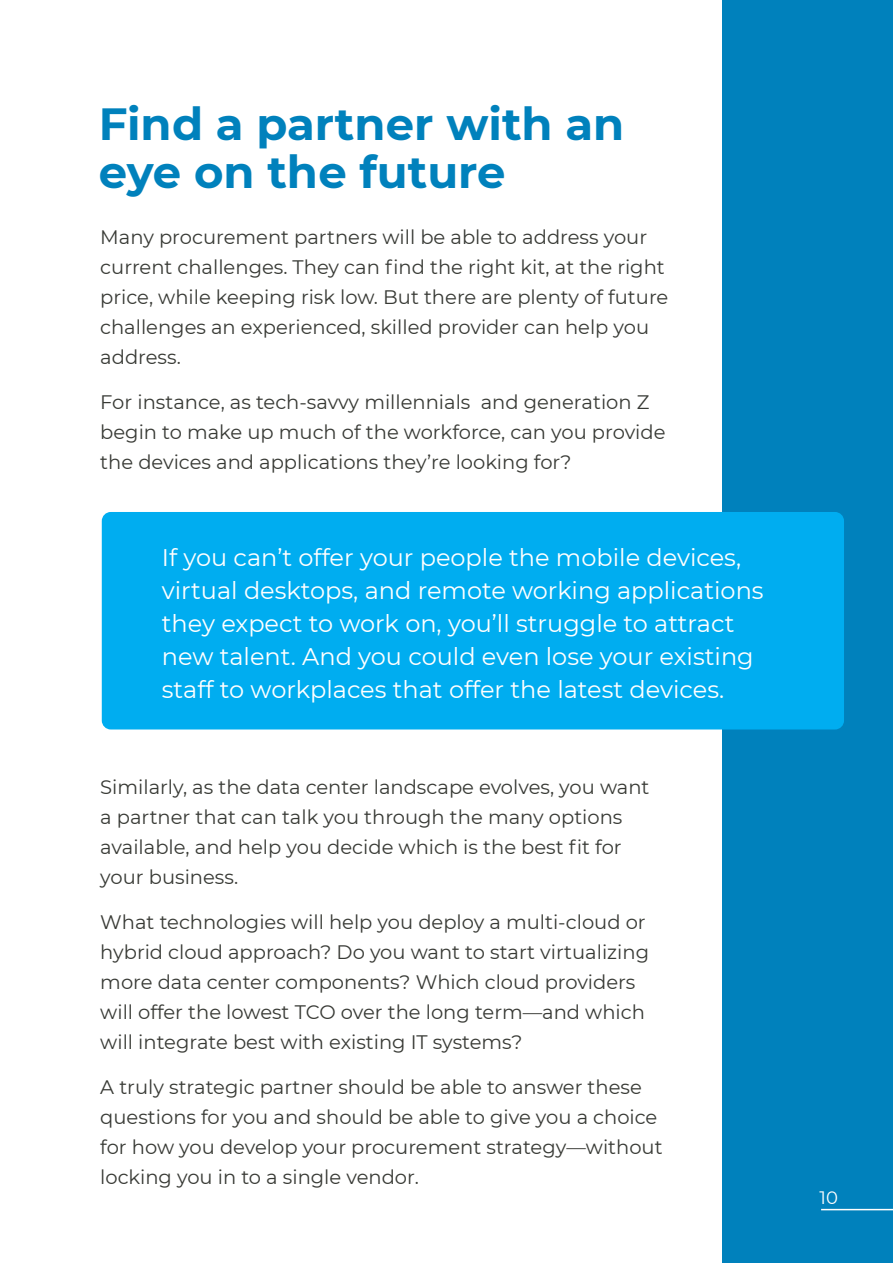
<style>
.page{position:relative;width:893px;height:1263px;background:#fff}
.page>*{position:absolute;margin:0;border:0;box-sizing:border-box;transform-origin:0 0}
.t1{font:700 45px/48px "Montserrat";color:#0081bc}
.t2{font:24px/33px "Montserrat";color:#fff}
.t3{font:19.5px/30px "Montserrat";color:#383a35}
.t4{font:18px "Montserrat";color:#fff}
</style>
<div class="page">
<div style="left:722px;top:0;width:171px;height:1263px;background:#0081bc"></div>
<hr style="left:821px;top:1209px;width:72px;height:1px;background:#fff">
<div style="left:102px;top:512px;width:742px;height:217px;background:#00adf0;border-radius:9px"></div>
<p class="t1" style="left:99px;top:98px;width:527px">Find a partner with an eye on the future</p>
<p class="t3" style="left:100px;top:221px;width:570px">Many procurement partners will be able to address your current challenges. They can find the right kit, at the right price, while keeping risk low. But there are plenty of future challenges an experienced, skilled provider can help you address.</p>
<p class="t3" style="left:100px;top:386px;width:567px">For instance, as tech-savvy millennials and generation Z begin to make up much of the workforce, can you provide the devices and applications they’re looking for?</p>
<p class="t2" style="left:162px;top:540px;width:603px">If you can’t offer your people the mobile devices, virtual desktops, and remote working applications they expect to work on, you’ll struggle to attract new talent. And you could even lose your existing staff to workplaces that offer the latest devices.</p>
<p class="t3" style="left:100px;top:772px;width:551px">Similarly, as the data center landscape evolves, you want a partner that can talk you through the many options available, and help you decide which is the best fit for your business.</p>
<p class="t3" style="left:100px;top:907px;width:550px">What technologies will help you deploy a multi-cloud or hybrid cloud approach? Do you want to start virtualizing more data center components? Which cloud providers will offer the lowest TCO over the long term—and which will integrate best with existing IT systems?</p>
<p class="t3" style="left:100px;top:1072px;width:564px">A truly strategic partner should be able to answer these questions for you and should be able to give you a choice for how you develop your procurement strategy—without locking you in to a single vendor.</p>
<p class="t4" style="left:819px;top:1186px;width:20px">10</p>
</div>
